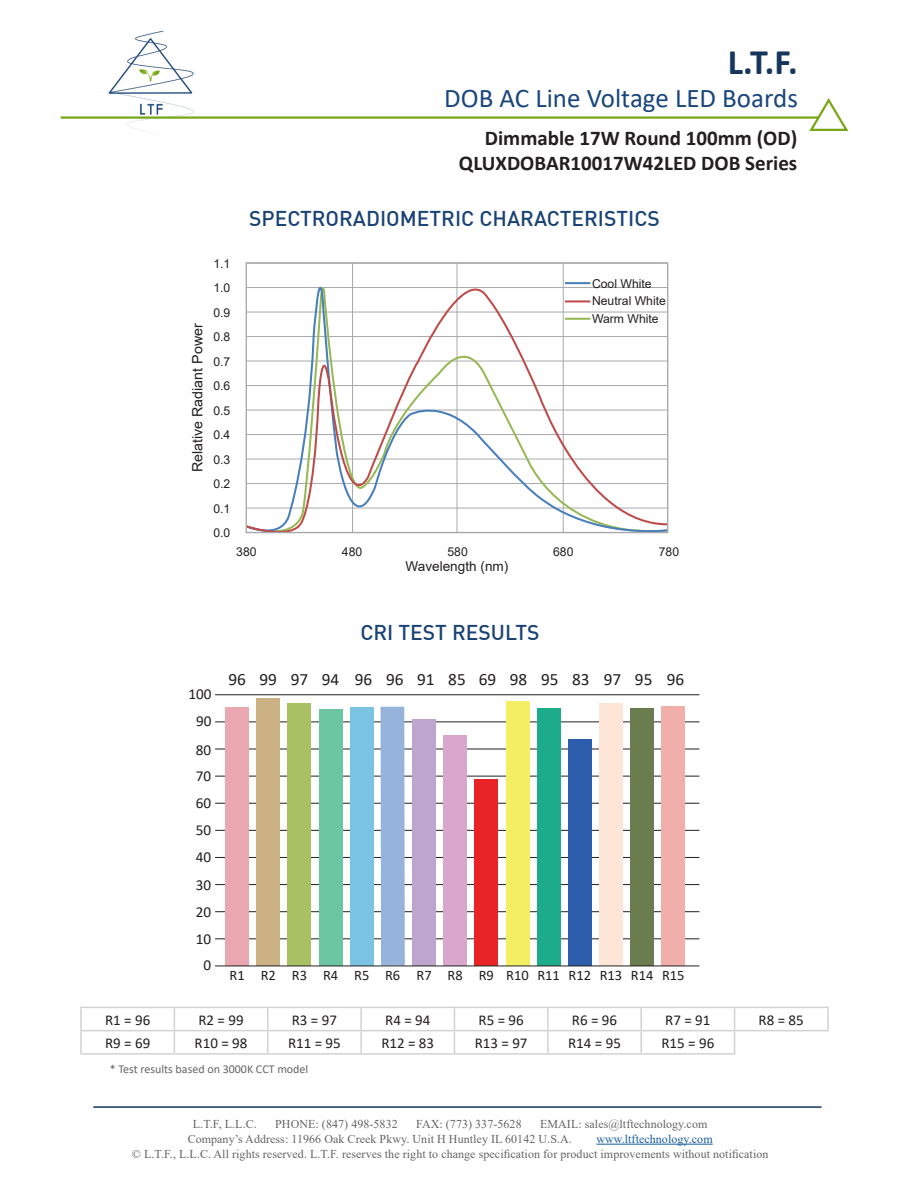
<style>
.page{position:relative;width:918px;height:1188px;background:#fff}
.page>*{position:absolute;margin:0;border:0;box-sizing:border-box;transform-origin:0 0}
.t1{font:700 36px "Calibri";color:#16365d}
.t2{font:27px "Calibri";color:#19467c}
.Page_Sub_Heading{font:700 21px "Calibri";color:#231f20}
.LTF_Head{font:500 21px "DIN";color:#194275}
.t3{font:17.25px "Calibri";color:#231f20}
.t4{font:15.15px "Calibri";color:#231f20}
.Table_Content{font:15px "Calibri";color:#231f20}
.t5{font:14.55px "Calibri";color:#231f20}
.t6{font:14.25px "Arial";color:#231f20}
.t7{font:13.5px "Arial";color:#231f20}
.t8{font:12.15px/24.5px "Arial";color:#231f20;text-align:justify}
.t9{font:12px/15px "Times New Roman";letter-spacing:.005em;color:#636466}
.Notes{font:12px "Calibri";color:#636466}
.t10{font:12px "Times New Roman";letter-spacing:.005em;color:#175d9e}
</style>
<div class="page">
<img style="left:108px;top:30px;width:86px;height:101px">
<svg style="left:809px;top:98px;width:40px;height:33px"></svg>
<hr style="left:61px;top:116px;width:758px;height:3px;background:#77a617">
<hr style="left:596px;top:1144px;width:117px;height:1px;background:#175d9e">
<hr style="left:93px;top:1106px;width:729px;height:2px;background:#16365d">
<svg style="left:245px;top:262px;width:424px;height:272px"></svg>
<div style="left:246px;top:262px;width:422px;height:271px;border:1px solid #a8a9ad"></div>
<hr style="left:565px;top:282px;width:25px;height:2px;background:#477ebd">
<hr style="left:565px;top:300px;width:25px;height:2px;background:#bf4a48">
<hr style="left:565px;top:318px;width:25px;height:2px;background:#97b953">
<hr style="left:80px;top:1031px;width:2px;height:22px;background:#d1d2d4">
<hr style="left:360px;top:1031px;width:2px;height:22px;background:#d1d2d4">
<hr style="left:547px;top:1031px;width:2px;height:22px;background:#d1d2d4">
<hr style="left:640px;top:1031px;width:2px;height:22px;background:#d1d2d4">
<hr style="left:80px;top:1053px;width:94px;height:2px;background:#d1d2d4">
<hr style="left:174px;top:1053px;width:94px;height:2px;background:#d1d2d4">
<hr style="left:268px;top:1053px;width:93px;height:2px;background:#d1d2d4">
<hr style="left:361px;top:1053px;width:93px;height:2px;background:#d1d2d4">
<hr style="left:454px;top:1053px;width:94px;height:2px;background:#d1d2d4">
<hr style="left:548px;top:1053px;width:93px;height:2px;background:#d1d2d4">
<hr style="left:641px;top:1053px;width:94px;height:2px;background:#d1d2d4">
<hr style="left:80px;top:1007px;width:94px;height:1px;background:#d1d2d4">
<hr style="left:80px;top:1008px;width:2px;height:22px;background:#d1d2d4">
<hr style="left:174px;top:1007px;width:94px;height:1px;background:#d1d2d4">
<svg style="left:174px;top:1008px;width:1px;height:45px"></svg>
<hr style="left:268px;top:1007px;width:93px;height:1px;background:#d1d2d4">
<svg style="left:267px;top:1008px;width:1px;height:45px"></svg>
<hr style="left:361px;top:1007px;width:93px;height:1px;background:#d1d2d4">
<hr style="left:360px;top:1008px;width:2px;height:22px;background:#d1d2d4">
<hr style="left:454px;top:1007px;width:94px;height:1px;background:#d1d2d4">
<svg style="left:454px;top:1008px;width:1px;height:45px"></svg>
<hr style="left:548px;top:1007px;width:93px;height:1px;background:#d1d2d4">
<hr style="left:547px;top:1008px;width:2px;height:22px;background:#d1d2d4">
<hr style="left:641px;top:1007px;width:94px;height:1px;background:#d1d2d4">
<hr style="left:640px;top:1008px;width:2px;height:22px;background:#d1d2d4">
<hr style="left:735px;top:1007px;width:94px;height:1px;background:#d1d2d4">
<svg style="left:734px;top:1008px;width:1px;height:45px"></svg>
<hr style="left:827px;top:1008px;width:2px;height:22px;background:#d1d2d4">
<hr style="left:80px;top:1030px;width:94px;height:1px;background:#d1d2d4">
<hr style="left:174px;top:1030px;width:94px;height:1px;background:#d1d2d4">
<hr style="left:268px;top:1030px;width:93px;height:1px;background:#d1d2d4">
<hr style="left:361px;top:1030px;width:93px;height:1px;background:#d1d2d4">
<hr style="left:454px;top:1030px;width:94px;height:1px;background:#d1d2d4">
<hr style="left:548px;top:1030px;width:93px;height:1px;background:#d1d2d4">
<hr style="left:641px;top:1030px;width:94px;height:1px;background:#d1d2d4">
<hr style="left:735px;top:1030px;width:94px;height:1px;background:#d1d2d4">
<hr style="left:215px;top:939px;width:484px;height:1px;background:#231f20">
<hr style="left:215px;top:911px;width:484px;height:1px;background:#231f20">
<hr style="left:215px;top:884px;width:484px;height:1px;background:#231f20">
<hr style="left:215px;top:857px;width:484px;height:1px;background:#231f20">
<hr style="left:215px;top:830px;width:484px;height:1px;background:#231f20">
<hr style="left:215px;top:803px;width:484px;height:1px;background:#231f20">
<hr style="left:215px;top:776px;width:484px;height:1px;background:#231f20">
<hr style="left:215px;top:749px;width:484px;height:1px;background:#231f20">
<hr style="left:215px;top:722px;width:484px;height:1px;background:#231f20">
<hr style="left:215px;top:695px;width:484px;height:1px;background:#231f20">
<div style="left:225px;top:707px;width:24px;height:259px;background:#eaa7af"></div>
<div style="left:256px;top:698px;width:24px;height:268px;background:#cbb184"></div>
<div style="left:288px;top:703px;width:23px;height:263px;background:#a9c063"></div>
<div style="left:319px;top:710px;width:23px;height:256px;background:#6ac5a0"></div>
<div style="left:350px;top:707px;width:24px;height:259px;background:#7ac3e2"></div>
<div style="left:381px;top:707px;width:24px;height:258px;background:#96b3db"></div>
<div style="left:412px;top:719px;width:24px;height:247px;background:#bea5ce"></div>
<div style="left:443px;top:735px;width:24px;height:230px;background:#d8a7cb"></div>
<div style="left:475px;top:779px;width:23px;height:187px;background:#e92426"></div>
<div style="left:506px;top:701px;width:23px;height:265px;background:#f4ee62"></div>
<div style="left:537px;top:708px;width:24px;height:258px;background:#1cac89"></div>
<div style="left:568px;top:739px;width:24px;height:227px;background:#2c5eab"></div>
<div style="left:599px;top:703px;width:24px;height:263px;background:#fde6d8"></div>
<div style="left:630px;top:708px;width:24px;height:258px;background:#6b7c4f"></div>
<div style="left:661px;top:706px;width:24px;height:260px;background:#f1afab"></div>
<hr style="left:215px;top:966px;width:484px;height:1px;background:#231f20">
<h1 class="t1" style="left:728px;top:37px;width:72px">L.T.F.</h1>
<h2 class="t2" style="left:444px;top:80px;width:355px">DOB AC Line Voltage LED Boards</h2>
<p class="Page_Sub_Heading" style="left:485px;top:123px;width:314px">Dimmable 17W Round 100mm (OD)</p>
<p class="Page_Sub_Heading" style="left:459px;top:149px;width:340px">QLUXDOBAR10017W42LED DOB Series</p>
<p class="LTF_Head" style="left:249px;top:205px;width:412px">SPECTRORADIOMETRIC CHARACTERISTICS</p>
<p class="t6" style="left:188px;top:472px;width:151px;rotate:-90deg">Relative Radiant Power</p>
<p class="t8" style="left:213px;top:251px;width:18px">1.1<br>1.0<br>0.9<br>0.8<br>0.7<br>0.6<br>0.5<br>0.4<br>0.3<br>0.2<br>0.1<br>0.0</p>
<p class="t8" style="left:592px;top:274px;width:75px;line-height:17.9px;text-align:left">Cool White<br>Neutral White<br>Warm White</p>
<p class="t8" style="left:236px;top:539px;width:22px">380</p>
<p class="t8" style="left:342px;top:539px;width:22px">480</p>
<p class="t8" style="left:448px;top:539px;width:22px">580</p>
<p class="t8" style="left:553px;top:539px;width:22px">680</p>
<p class="t8" style="left:659px;top:539px;width:22px">780</p>
<p class="t7" style="left:406px;top:557px;width:104px">Wavelength (nm)</p>
<p class="LTF_Head" style="left:360px;top:619px;width:181px">CRI TEST RESULTS</p>
<p class="t3" style="left:228px;top:668px;width:457px">96 99 97 94 96 96 91 85 69 98 95 83 97 95 96</p>
<p class="t4" style="left:188px;top:684px;width:25px">100</p>
<p class="t4" style="left:196px;top:710px;width:17px">90</p>
<p class="t4" style="left:196px;top:739px;width:17px">80</p>
<p class="t4" style="left:196px;top:766px;width:17px">70</p>
<p class="t4" style="left:196px;top:793px;width:17px">60</p>
<p class="t4" style="left:196px;top:820px;width:17px">50</p>
<p class="t4" style="left:196px;top:847px;width:17px">40</p>
<p class="t4" style="left:196px;top:874px;width:17px">30</p>
<p class="t4" style="left:196px;top:901px;width:17px">20</p>
<p class="t4" style="left:196px;top:928px;width:17px">10</p>
<p class="t4" style="left:203px;top:954px;width:9px">0</p>
<p class="t5" style="left:230px;top:965px;width:457px">R1 R2 R3 R4 R5 R6 R7 R8 R9 R10 R11 R12 R13 R14 R15</p>
<p class="Table_Content" style="left:105px;top:1009px;width:47px">R1 = 96</p>
<p class="Table_Content" style="left:198px;top:1009px;width:47px">R2 = 99</p>
<p class="Table_Content" style="left:292px;top:1009px;width:47px">R3 = 97</p>
<p class="Table_Content" style="left:385px;top:1009px;width:47px">R4 = 94</p>
<p class="Table_Content" style="left:479px;top:1009px;width:47px">R5 = 96</p>
<p class="Table_Content" style="left:572px;top:1009px;width:47px">R6 = 96</p>
<p class="Table_Content" style="left:665px;top:1009px;width:47px">R7 = 91</p>
<p class="Table_Content" style="left:759px;top:1009px;width:47px">R8 = 85</p>
<p class="Table_Content" style="left:105px;top:1033px;width:47px">R9 = 69</p>
<p class="Table_Content" style="left:195px;top:1033px;width:54px">R10 = 98</p>
<p class="Table_Content" style="left:288px;top:1033px;width:54px">R11 = 95</p>
<p class="Table_Content" style="left:381px;top:1033px;width:54px">R12 = 83</p>
<p class="Table_Content" style="left:475px;top:1033px;width:54px">R13 = 97</p>
<p class="Table_Content" style="left:568px;top:1033px;width:54px">R14 = 95</p>
<p class="Table_Content" style="left:661px;top:1033px;width:54px">R15 = 96</p>
<p class="Notes" style="left:110px;top:1060px;width:200px">* Test results based on 3000K CCT model</p>
<p class="t9" style="left:188px;top:1116px;width:521px;text-indent:352px">EMAIL: sales@ltftechnology.com<br>Company’s Address: 11966 Oak Creek Pkwy. Unit H Huntley IL 60142 U.S.A.</p>
<p class="t9" style="left:193px;top:1116px;width:65px">L.T.F, L.L.C.</p>
<p class="t9" style="left:275px;top:1116px;width:124px">PHONE: (847) 498-5832</p>
<p class="t9" style="left:416px;top:1116px;width:107px">FAX: (773) 337-5628</p>
<p class="t10" style="left:596px;top:1130px;width:118px">www.ltftechnology.com</p>
<p class="t9" style="left:132px;top:1146px;width:638px">© L.T.F., L.L.C. All rights reserved. L.T.F. reserves the right to change specification for product improvements without notification</p>
</div>
